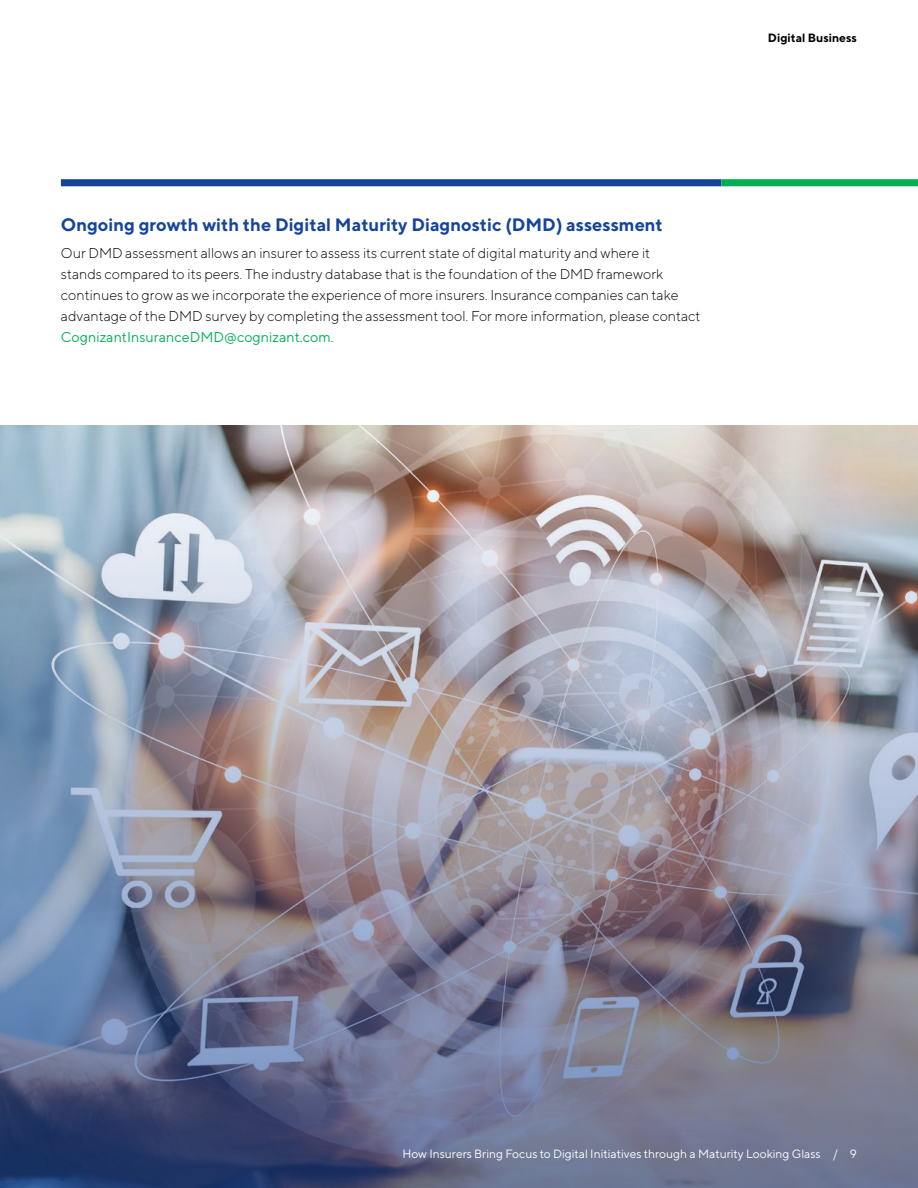
<style>
.page{position:relative;width:918px;height:1188px;background:#fff}
.page>*{position:absolute;margin:0;border:0;box-sizing:border-box;transform-origin:0 0}
.Heading_2_-_12_14{font:700 18px "TT Norms";color:#164499}
.Body_9_5_14{font:300 14.25px/21px "TT Norms";color:#000}
.Folio_right_8_10{font:12px "TT Norms";color:#fff}
.Running_header_left{font:700 12px "TT Norms";color:#000}
.s1{font-weight:400;color:#00af54}
</style>
<div class="page">
<img style="left:0;top:426px;width:918px;height:762px">
<div style="left:61px;top:179px;width:660px;height:7px;background:#164499"></div>
<div style="left:721px;top:179px;width:197px;height:7px;background:#00af54"></div>
<p class="Running_header_left" style="left:768px;top:30px;width:91px">Digital Business</p>
<p class="Heading_2_-_12_14" style="left:61px;top:213px;width:604px">Ongoing growth with the Digital Maturity Diagnostic (DMD) assessment</p>
<p class="Body_9_5_14" style="left:61px;top:242px;width:641px">Our DMD assessment allows an insurer to assess its current state of digital maturity and where it<br>stands compared to its peers. The industry database that is the foundation of the DMD framework continues to grow as we incorporate the experience of more insurers. Insurance companies can take advantage of the DMD survey by completing the assessment tool. For more information, please contact <span class="s1">CognizantInsuranceDMD@cognizant.com</span>.</p>
<p class="Folio_right_8_10" style="left:402px;top:1146px;width:456px">How Insurers Bring Focus to Digital Initiatives through a Maturity Looking Glass / 9</p>
</div>
